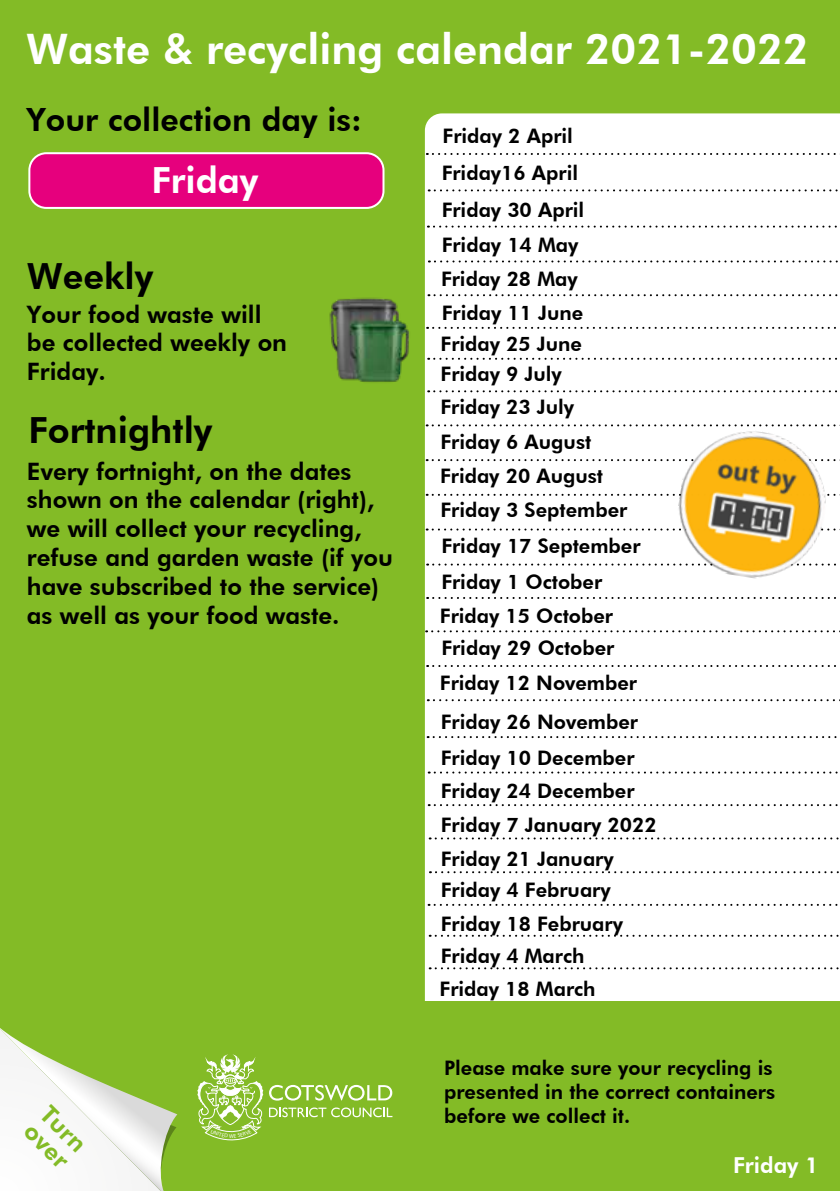
<style>
.page{position:relative;width:840px;height:1191px;background:#fff}
.page>*{position:absolute;margin:0;border:0;box-sizing:border-box;transform-origin:0 0}
.t1{font:800 42px "Futura BT";color:#fff}
.t2{font:800 36px "Futura BT";color:#000}
.t3{font:800 36px "Futura BT";color:#fff}
.t4{font:800 32px "Futura BT";color:#000}
.t5{font:800 24.4px/23.8px "Futura BT";color:#83bb26}
.t6{font:800 24px/28.8px "Futura BT";color:#000}
.t7{font:800 22px "Futura BT";color:#fff}
.t8{font:800 20px/36px "Futura BT";color:#000}
</style>
<div class="page">
<div style="left:0;top:0;width:839px;height:1191px;background:#83bb26"></div>
<div style="left:424px;top:113px;width:415px;height:888px;background:#fff"></div>
<div style="left:29px;top:153px;width:354px;height:55px;background:#e6007d;border-radius:17px"></div>
<div style="left:28px;top:152px;width:356px;height:57px;border:2px solid #fff;border-radius:17px"></div>
<svg style="left:428px;top:260px;width:411px;height:2px"></svg>
<svg style="left:427px;top:226px;width:412px;height:2px"></svg>
<svg style="left:428px;top:189px;width:411px;height:2px"></svg>
<svg style="left:426px;top:153px;width:414px;height:2px"></svg>
<svg style="left:428px;top:294px;width:411px;height:2px"></svg>
<svg style="left:428px;top:390px;width:411px;height:2px"></svg>
<svg style="left:428px;top:358px;width:411px;height:2px"></svg>
<svg style="left:427px;top:327px;width:412px;height:2px"></svg>
<svg style="left:426px;top:424px;width:414px;height:2px"></svg>
<svg style="left:426px;top:459px;width:414px;height:2px"></svg>
<svg style="left:426px;top:494px;width:414px;height:2px"></svg>
<svg style="left:426px;top:528px;width:414px;height:2px"></svg>
<svg style="left:427px;top:597px;width:412px;height:2px"></svg>
<svg style="left:427px;top:563px;width:412px;height:2px"></svg>
<svg style="left:426px;top:630px;width:414px;height:2px"></svg>
<svg style="left:427px;top:665px;width:412px;height:2px"></svg>
<svg style="left:429px;top:837px;width:410px;height:2px"></svg>
<svg style="left:428px;top:804px;width:411px;height:2px"></svg>
<svg style="left:428px;top:771px;width:411px;height:2px"></svg>
<svg style="left:427px;top:736px;width:412px;height:2px"></svg>
<svg style="left:429px;top:871px;width:410px;height:2px"></svg>
<svg style="left:429px;top:967px;width:410px;height:2px"></svg>
<svg style="left:429px;top:934px;width:410px;height:2px"></svg>
<svg style="left:428px;top:904px;width:411px;height:2px"></svg>
<svg style="left:427px;top:699px;width:413px;height:2px"></svg>
<img style="left:668px;top:420px;width:167px;height:168px">
<img style="left:329px;top:297px;width:80px;height:86px">
<svg style="left:0;top:1028px;width:177px;height:163px"></svg>
<svg style="left:269px;top:1085px;width:123px;height:15px"></svg>
<svg style="left:269px;top:1107px;width:123px;height:10px"></svg>
<svg style="left:197px;top:1054px;width:66px;height:87px"></svg>
<h1 class="t1" style="left:26px;top:24px;width:783px">Waste &amp; recycling calendar 2021-2022</h1>
<h3 class="t4" style="left:26px;top:100px;width:337px">Your collection day is:</h3>
<p class="t8" style="left:441px;top:155px;width:144px">Friday16 April<br>Friday 30 April<br>Friday 14 May</p>
<p class="t8" style="left:441px;top:261px;width:144px;line-height:34px">Friday 28 May<br>Friday 11 June</p>
<p class="t8" style="left:442px;top:118px;width:132px">Friday 2 April</p>
<h2 class="t3" style="left:151px;top:158px;width:108px">Friday</h2>
<h2 class="t2" style="left:27px;top:254px;width:128px">Weekly</h2>
<p class="t6" style="left:27px;top:299px;width:261px">Your food waste will be collected weekly on<br>Friday.</p>
<p class="t8" style="left:440px;top:326px;width:143px">Friday 25 June</p>
<p class="t8" style="left:440px;top:356px;width:123px">Friday 9 July</p>
<h2 class="t2" style="left:28px;top:408px;width:185px">Fortnightly</h2>
<p class="t6" style="left:27px;top:456px;width:367px">Every fortnight, on the dates shown on the calendar (right), we will collect your recycling, refuse and garden waste (if you have subscribed to the service) as well as your food waste.</p>
<p class="t5" style="left:53px;top:1101px;width:55px;rotate:45deg">Turn over</p>
<p class="t8" style="left:440px;top:390px;width:152px;line-height:34.4px">Friday 23 July<br>Friday 6 August</p>
<p class="t8" style="left:440px;top:457px;width:164px">Friday 20 August</p>
<p class="t8" style="left:440px;top:492px;width:188px">Friday 3 September</p>
<p class="t8" style="left:441px;top:528px;width:200px">Friday 17 September</p>
<p class="t8" style="left:441px;top:563px;width:162px">Friday 1 October</p>
<p class="t8" style="left:439px;top:598px;width:174px">Friday 15 October</p>
<p class="t8" style="left:441px;top:629px;width:174px">Friday 29 October</p>
<p class="t8" style="left:439px;top:664px;width:198px">Friday 12 November</p>
<p class="t8" style="left:440px;top:704px;width:198px">Friday 26 November</p>
<p class="t8" style="left:440px;top:739px;width:195px">Friday 10 December</p>
<p class="t8" style="left:440px;top:772px;width:195px">Friday 24 December</p>
<p class="t8" style="left:440px;top:807px;width:217px">Friday 7 January 2022</p>
<p class="t8" style="left:440px;top:841px;width:174px">Friday 21 January</p>
<p class="t8" style="left:440px;top:872px;width:171px">Friday 4 February</p>
<p class="t8" style="left:440px;top:905px;width:183px">Friday 18 February</p>
<p class="t8" style="left:440px;top:938px;width:145px">Friday 4 March</p>
<p class="t8" style="left:439px;top:970px;width:157px">Friday 18 March</p>
<p class="t8" style="left:444px;top:1055px;width:332px;line-height:24px">Please make sure your recycling is presented in the correct containers before we collect it.</p>
<p class="t7" style="left:732px;top:1151px;width:87px">Friday 1</p>
</div>
